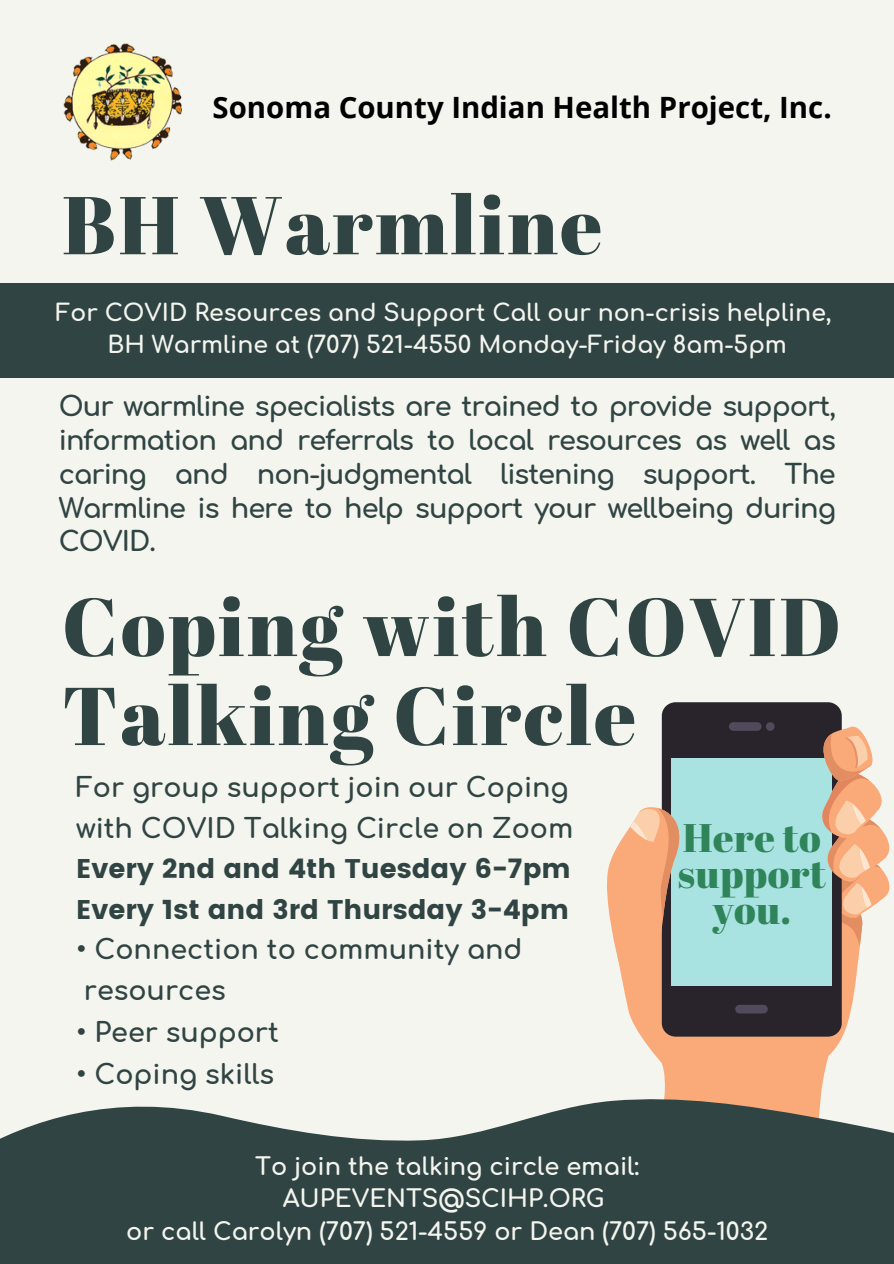
<style>
.page{position:relative;width:894px;height:1264px;background:#fff}
.page>*{position:absolute;margin:0;border:0;box-sizing:border-box;transform-origin:0 0}
.t1{font:81.75px/88.9px "Abril Fatface";letter-spacing:.03em;color:#304543}
.t2{font:39.9px/36px "Abril Fatface";letter-spacing:.01em;color:#2f8459;text-align:center}
.t3{font:700 29.4px "Open Sans";color:#000}
.t4{font:700 27.15px/33.8px "Comfortaa";letter-spacing:-.035em;color:#304543;text-align:justify}
.t5{font:700 27px/40.5px "Comfortaa";color:#304543}
.t6{font:27px "Poppins";color:#304543}
.t7{font:700 24px/32.4px "Comfortaa";color:#f5f5ef;text-align:center}
.t8{font:700 23.55px "Comfortaa";color:#f5f5ef}
</style>
<div class="page">
<div style="left:0;top:0;width:893px;height:1263px;background:#f5f5ef"></div>
<svg style="left:661px;top:946px;width:199px;height:144px;fill:#f9aa78"></svg>
<div style="left:661px;top:702px;width:180px;height:334px;background:#29242c;border-radius:14px"></div>
<div style="left:728px;top:722px;width:33px;height:9px;background:#504a5c;border-radius:4px"></div>
<div style="left:765px;top:722px;width:9px;height:9px;background:#504a5c;border-radius:50%"></div>
<div style="left:735px;top:1004px;width:32px;height:9px;background:#504a5c;border-radius:4px"></div>
<div style="left:671px;top:758px;width:161px;height:227px;background:#a8e2e1"></div>
<svg style="left:822px;top:722px;width:68px;height:224px"></svg>
<svg style="left:607px;top:799px;width:86px;height:263px"></svg>
<svg style="left:0;top:1090px;width:893px;height:173px;background:#50605d"></svg>
<img style="left:63px;top:43px;width:119px;height:118px">
<div style="left:0;top:283px;width:893px;height:95px;background:#304543"></div>
<p class="t3" style="left:212px;top:86px;width:620px">Sonoma County Indian Health Project, Inc.</p>
<p class="t1" style="left:62px;top:178px;width:542px">BH Warmline</p>
<p class="t8" style="left:56px;top:301px;width:777px">For COVID Resources and Support Call our non-crisis helpline,</p>
<p class="t8" style="left:107px;top:332px;width:680px">BH Warmline at (707) 521-4550 Monday-Friday 8am-5pm</p>
<p class="t4" style="left:59px;top:390px;width:778px">Our warmline specialists are trained to provide support, information and referrals to local resources as well as caring and non-judgmental listening support. The Warmline is here to help support your wellbeing during COVID.</p>
<p class="t1" style="left:62px;top:580px;width:780px">Coping with COVID<br>Talking Circle</p>
<p class="t5" style="left:76px;top:768px;width:498px">For group support join our Coping with COVID Talking Circle on Zoom</p>
<p class="t6" style="left:76px;top:853px;width:496px">Every 2nd and 4th Tuesday 6-7pm</p>
<p class="t6" style="left:76px;top:893px;width:494px">Every 1st and 3rd Thursday 3-4pm</p>
<p class="t5" style="left:76px;top:930px;width:448px">• Connection to community and resources</p>
<p class="t5" style="left:76px;top:1012px;width:204px">• Peer support</p>
<p class="t5" style="left:76px;top:1055px;width:200px">• Coping skills</p>
<p class="t2" style="left:677px;top:819px;width:149px">Here to support you.</p>
<p class="t7" style="left:255px;top:1150px;width:385px">To join the talking circle email:<br>AUPEVENTS@SCIHP.ORG</p>
<p class="t7" style="left:126px;top:1215px;width:643px">or call Carolyn (707) 521-4559 or Dean (707) 565-1032</p>
</div>
